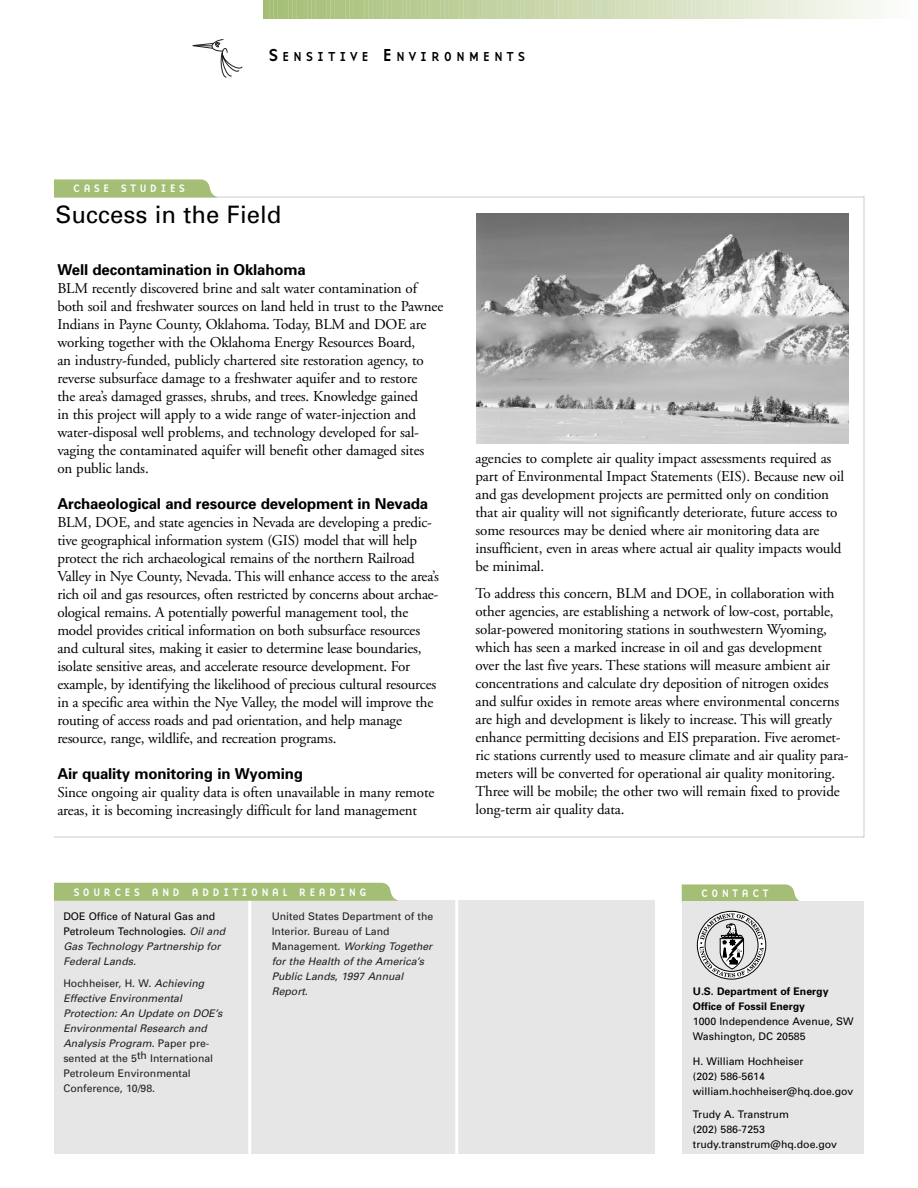
<style>
.page{position:relative;width:918px;height:1188px;background:#fff}
.page>*{position:absolute;margin:0;border:0;box-sizing:border-box;transform-origin:0 0}
.t1{font:24px "Univers";color:#000}
.t2{font:15px/18px "Adobe Garamond";letter-spacing:-.01em;color:#000}
.t3{font:700 15px "Univers";letter-spacing:-.01em;color:#000}
.t4{font:13.5px "Base Nine";letter-spacing:.265em;color:#000}
.t5{font:11.25px "Base Nine";letter-spacing:.265em;color:#fff}
.t6{font:italic 10.5px/15px "Univers";color:#231f20}
.t7{font:10.5px/15px "Univers";color:#000}
.t8{font:700 10.5px/15px "Univers";color:#000}
.s1{font-size:18px}
.s2{font-style:italic;color:#231f20}
.s3{font-style:normal}
</style>
<div class="page">
<svg style="left:264px;top:0;width:617px;height:18px;background:#cddab3"></svg>
<svg style="left:192px;top:39px;width:50px;height:39px"></svg>
<img style="left:476px;top:214px;width:373px;height:229px">
<svg style="left:682px;top:884px;width:118px;height:17px;background:#abc27f"></svg>
<div style="left:54px;top:900px;width:601px;height:254px;background:#e6e6e6"></div>
<hr style="left:248px;top:894px;width:3px;height:268px;background:#fff">
<hr style="left:455px;top:894px;width:3px;height:268px;background:#fff">
<svg style="left:54px;top:883px;width:344px;height:18px;background:#a7bf79"></svg>
<hr style="left:54px;top:197px;width:810px;height:1px;background:#ccc">
<svg style="left:54px;top:179px;width:164px;height:18px;background:#abc27f"></svg>
<hr style="left:864px;top:196px;width:1px;height:642px;background:#ccc">
<hr style="left:54px;top:837px;width:810px;height:1px;background:#ccc">
<div style="left:682px;top:901px;width:182px;height:253px;background:#e6e6e6"></div>
<svg style="left:696px;top:910px;width:71px;height:70px"></svg>
<p class="t5" style="left:73px;top:184px;width:114px">CASE STUDIES</p>
<p class="t4" style="left:269px;top:50px;width:258px"><span class="s1">S</span>ENSITIVE <span class="s1">E</span>NVIRONMENTS</p>
<h1 class="t1" style="left:55px;top:206px;width:228px">Success in the Field</h1>
<p class="t3" style="left:57px;top:264px;width:250px">Well decontamination in Oklahoma</p>
<p class="t2" style="left:57px;top:281px;width:388px">BLM recently discovered brine and salt water contamination of both soil and freshwater sources on land held in trust to the Pawnee Indians in Payne County, Oklahoma. Today, BLM and DOE are working together with the Oklahoma Energy Resources Board,<br>an industry-funded, publicly chartered site restoration agency, to reverse subsurface damage to a freshwater aquifer and to restore<br>the area’s damaged grasses, shrubs, and trees. Knowledge gained<br>in this project will apply to a wide range of water-injection and water-disposal well problems, and technology developed for sal&shy;vaging the contaminated aquifer will benefit other damaged sites<br>on public lands.</p>
<p class="t3" style="left:57px;top:498px;width:372px">Archaeological and resource development in Nevada</p>
<p class="t2" style="left:57px;top:515px;width:383px">BLM, DOE, and state agencies in Nevada are developing a predic&shy;tive geographical information system (GIS) model that will help protect the rich archaeological remains of the northern Railroad Valley in Nye County, Nevada. This will enhance access to the area’s rich oil and gas resources, often restricted by concerns about archae&shy;ological remains. A potentially powerful management tool, the model provides critical information on both subsurface resources and cultural sites, making it easier to determine lease boundaries, isolate sensitive areas, and accelerate resource development. For example, by identifying the likelihood of precious cultural resources in a specific area within the Nye Valley, the model will improve the routing of access roads and pad orientation, and help manage resource, range, wildlife, and recreation programs.</p>
<p class="t3" style="left:57px;top:768px;width:247px">Air quality monitoring in Wyoming</p>
<p class="t2" style="left:57px;top:785px;width:379px">Since ongoing air quality data is often unavailable in many remote areas, it is becoming increasingly difficult for land management</p>
<p class="t5" style="left:73px;top:887px;width:295px">SOURCES AND ADDITIONAL READING</p>
<p class="t7" style="left:63px;top:909px;width:165px">DOE Office of Natural Gas and<br>Petroleum Technologies. <span class="s2">Oil and<br>Gas Technology Partnership for<br>Federal Lands.</span></p>
<p class="t6" style="left:63px;top:977px;width:163px"><span class="s3">Hochheiser, H. W.</span> Achieving<br>Effective Environmental<br>Protection: An Update on DOE’s<br>Environmental Research and<br>Analysis Program<span class="s3">. P a p e r p re - sented at the 5</span><sup>th</sup> <span class="s3">International<br>Petroleum Environmental<br>Conference, 10/98.</span></p>
<p class="t6" style="left:272px;top:909px;width:164px"><span class="s3">United States Department of the<br>Interior. Bureau of Land<br>Management.</span> Working Together for the Health of the America’s<br>Public Lands<span class="s3">,</span> 1997 Annual<br>Report.</p>
<p class="t2" style="left:476px;top:451px;width:370px">agencies to complete air quality impact assessments required as part of Environmental Impact Statements (EIS). Because new oil and gas development projects are permitted only on condition that air quality will not significantly deteriorate, future access to some resources may be denied where air monitoring data are insufficient, even in areas where actual air quality impacts would be minimal.</p>
<p class="t2" style="left:476px;top:586px;width:375px">To address this concern, BLM and DOE, in collaboration with other agencies, are establishing a network of low-cost, portable, solar-powered monitoring stations in southwestern Wyoming, which has seen a marked increase in oil and gas development over the last five years. These stations will measure ambient air concentrations and calculate dry deposition of nitrogen oxides and sulfur oxides in remote areas where environmental concerns are high and development is likely to increase. This will greatly enhance permitting decisions and EIS preparation. Five aeromet&shy;ric stations currently used to measure climate and air quality para&shy;meters will be converted for operational air quality monitoring.<br>Three will be mobile; the other two will remain fixed to provide long-term air quality data.</p>
<p class="t5" style="left:701px;top:889px;width:69px">CONTACT</p>
<p class="t8" style="left:693px;top:985px;width:137px">U.S. Department of Energy<br>Office of Fossil Energy</p>
<p class="t7" style="left:693px;top:1015px;width:162px">1000 Independence Avenue, SW<br>Washington, DC 20585</p>
<p class="t7" style="left:693px;top:1055px;width:162px">H. William Hochheiser<br>(202) 586-5614 william.hochheiser@hq.doe.gov</p>
<p class="t7" style="left:693px;top:1108px;width:146px">Trudy A. Transtrum<br>(202) 586-7253 trudy.transtrum@hq.doe.gov</p>
</div>
